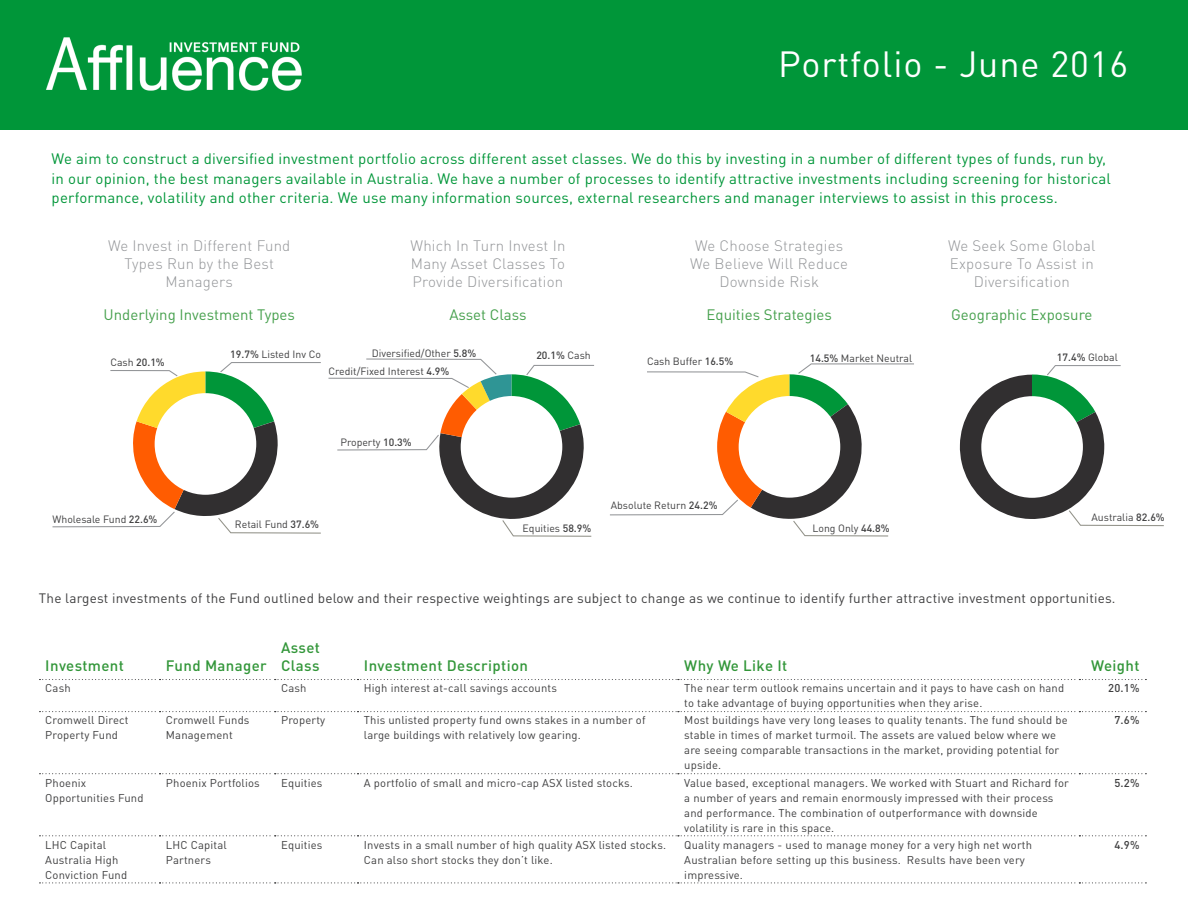
<style>
.page{position:relative;width:1188px;height:918px;background:#fff}
.page>*{position:absolute;margin:0;border:0;box-sizing:border-box;transform-origin:0 0}
.t1{font:202.5px "Chartwell Pies";color:#009639}
.t2{font:202.5px "Chartwell Pies";color:#ff5c01}
.Table_heading{font:36px "DIN Pro";letter-spacing:.025em;color:#fff}
.Table_47_Light_Conde{font:15px/19.5px "DIN Pro";letter-spacing:.015em;color:#009639}
.Table_47_Light_Conde-2{font:300 15px/18px "DIN Pro";letter-spacing:.015em;color:#939598;text-align:center}
.Aff_H2{font:15px "DIN Pro";color:#46a04d}
.Table_heading-2{font:500 15px/18px "DIN Pro";letter-spacing:.025em;color:#329639}
.Table_47_Light_Conde-3{font:13.5px "DIN Pro";letter-spacing:.015em;color:#3e3e3f}
.Table_47_Light_Conde-4{font:11.25px/15px "DIN Pro";letter-spacing:.015em;color:#3e3e3f}
.Table_47_Light_Conde-5{font:500 11.25px "DIN Pro";color:#3e3e3f}
.Aff_body_10_5pt_Blac{font:10.5px "DIN Pro";color:#3e3e3f}
.Aff_body_10_5pt_Blac-2{font:500 10.5px "DIN Pro";color:#3e3e3f}
.s1{font-weight:400}
.s2{font-weight:500}
.s3{color:#312f30}
.s4{color:#ff5c01}
.s5{color:#ffda2c}
.s6{color:#2f9595}
</style>
<div class="page">
<div style="left:0;top:0;width:1188px;height:130px;background:#009639"></div>
<svg style="left:39px;top:711px;width:1107px;height:1px"></svg>
<svg style="left:39px;top:679px;width:1107px;height:1px"></svg>
<svg style="left:39px;top:773px;width:1107px;height:1px"></svg>
<svg style="left:39px;top:835px;width:1107px;height:1px"></svg>
<svg style="left:39px;top:882px;width:1107px;height:1px"></svg>
<img style="left:46px;top:37px;width:256px;height:54px">
<svg style="left:1069px;top:510px;width:95px;height:17px"></svg>
<svg style="left:1047px;top:365px;width:74px;height:11px"></svg>
<svg style="left:793px;top:521px;width:96px;height:16px"></svg>
<svg style="left:798px;top:363px;width:116px;height:11px"></svg>
<svg style="left:647px;top:371px;width:112px;height:7px"></svg>
<svg style="left:610px;top:499px;width:128px;height:17px"></svg>
<svg style="left:502px;top:520px;width:90px;height:17px"></svg>
<svg style="left:526px;top:364px;width:68px;height:11px"></svg>
<svg style="left:337px;top:435px;width:102px;height:16px"></svg>
<svg style="left:218px;top:518px;width:103px;height:16px"></svg>
<svg style="left:110px;top:370px;width:68px;height:7px"></svg>
<svg style="left:52px;top:511px;width:123px;height:17px"></svg>
<svg style="left:220px;top:358px;width:277px;height:30px"></svg>
<p class="Table_heading" style="left:778px;top:40px;width:352px">Portfolio - June 2016</p>
<p class="Table_47_Light_Conde" style="left:52px;top:149px;width:1061px">We aim to construct a diversified investment portfolio across different asset classes. We do this by investing in a number of different types of funds, run by, in our opinion, the best managers available in Australia. We have a number of processes to identify attractive investments including screening for historical performance, volatility and other criteria. We use many information sources, external researchers and manager interviews to assist in this process.</p>
<p class="Table_47_Light_Conde-2" style="left:108px;top:235px;width:184px">We Invest in Different Fund<br>Types Run by the Best<br>Managers</p>
<p class="Table_47_Light_Conde-2" style="left:411px;top:235px;width:156px;text-align:justify">Which In Turn Invest In Many Asset Classes To Provide Diversification</p>
<p class="Table_47_Light_Conde-2" style="left:690px;top:235px;width:159px">We Choose Strategies<br>We Believe Will Reduce<br>Downside Risk</p>
<p class="Table_47_Light_Conde-2" style="left:948px;top:235px;width:149px">We Seek Some Global<br>Exposure To Assist in<br>Diversification</p>
<p class="Aff_H2" style="left:104px;top:304px;width:193px">Underlying Investment Types</p>
<p class="Aff_H2" style="left:449px;top:304px;width:79px">Asset Class</p>
<p class="Aff_H2" style="left:707px;top:304px;width:127px">Equities Strategies</p>
<p class="Aff_H2" style="left:951px;top:304px;width:143px">Geographic Exposure</p>
<p class="Aff_body_10_5pt_Blac-2" style="left:110px;top:355px;width:56px"><span class="s1">Cash</span> 20.1%</p>
<p class="Aff_body_10_5pt_Blac" style="left:230px;top:347px;width:92px"><span class="s2">19.7%</span> Listed Inv Co</p>
<p class="t1" style="left:123px;top:319px;width:321px">20<span class="s3">7</span><span class="s4">3</span><span class="s5">20</span></p>
<p class="Aff_body_10_5pt_Blac" style="left:52px;top:512px;width:106px">Wholesale Fund <span class="s2">22.6%</span></p>
<p class="Aff_body_10_5pt_Blac" style="left:235px;top:517px;width:86px">Retail Fund <span class="s2">37.6%</span></p>
<p class="Aff_body_10_5pt_Blac" style="left:372px;top:346px;width:106px">Diversified/Other <span class="s2">5.8%</span></p>
<p class="Aff_body_10_5pt_Blac-2" style="left:536px;top:348px;width:56px">20.1% <span class="s1">Cash</span></p>
<p class="Aff_body_10_5pt_Blac" style="left:328px;top:364px;width:122px">Credit/Fixed Interest <span class="s2">4.9%</span></p>
<p class="t1" style="left:429px;top:322px;width:321px">20<span class="s3">8</span><span class="s4">10</span><span class="s5">5+</span><span class="s6">7</span></p>
<p class="Aff_body_10_5pt_Blac" style="left:523px;top:521px;width:70px">Equities <span class="s2">58.9%</span></p>
<p class="Aff_body_10_5pt_Blac" style="left:340px;top:435px;width:73px">Property <span class="s2">10.3%</span></p>
<p class="Aff_body_10_5pt_Blac" style="left:647px;top:354px;width:88px">Cash Buffer <span class="s2">16.5%</span></p>
<p class="Aff_body_10_5pt_Blac" style="left:810px;top:351px;width:104px"><span class="s2">14.5%</span> Market Neutral</p>
<p class="Aff_body_10_5pt_Blac" style="left:1057px;top:350px;width:62px"><span class="s2">17.4%</span> Global</p>
<p class="t2" style="left:872px;top:322px;width:156px"><span class="s3">4</span>24<span class="s5">17</span></p>
<p class="t1" style="left:707px;top:322px;width:563px">15 17<span class="s3">83</span></p>
<p class="Aff_body_10_5pt_Blac" style="left:611px;top:498px;width:108px">Absolute Return <span class="s2">24.2%</span></p>
<p class="Aff_body_10_5pt_Blac" style="left:1092px;top:510px;width:75px">Australia <span class="s2">82.6%</span></p>
<p class="Aff_body_10_5pt_Blac" style="left:812px;top:521px;width:79px">Long Only <span class="s2">44.8%</span></p>
<p class="Table_47_Light_Conde-3" style="left:39px;top:589px;width:1078px">The largest investments of the Fund outlined below and their respective weightings are subject to change as we continue to identify further attractive investment opportunities.</p>
<p class="Table_heading-2" style="left:45px;top:656px;width:80px">Investment</p>
<p class="Table_heading-2" style="left:166px;top:656px;width:102px">Fund Manager</p>
<p class="Table_heading-2" style="left:281px;top:638px;width:40px">Asset<br>Class</p>
<p class="Table_heading-2" style="left:364px;top:656px;width:166px">Investment Description</p>
<p class="Table_heading-2" style="left:684px;top:656px;width:105px">Why We Like It</p>
<p class="Table_heading-2" style="left:1091px;top:656px;width:50px">Weight</p>
<p class="Table_47_Light_Conde-4" style="left:45px;top:680px;width:27px">Cash</p>
<p class="Table_47_Light_Conde-4" style="left:281px;top:680px;width:27px">Cash</p>
<p class="Table_47_Light_Conde-4" style="left:364px;top:680px;width:195px">High interest at-call savings accounts</p>
<p class="Table_47_Light_Conde-4" style="left:684px;top:680px;width:381px">The near term outlook remains uncertain and it pays to have cash on hand to take advantage of buying opportunities when they arise.</p>
<p class="Table_47_Light_Conde-5" style="left:1108px;top:681px;width:33px">20.1%</p>
<p class="Table_47_Light_Conde-4" style="left:45px;top:712px;width:85px">Cromwell Direct<br>Property Fund</p>
<p class="Table_47_Light_Conde-4" style="left:166px;top:712px;width:85px">Cromwell Funds<br>Management</p>
<p class="Table_47_Light_Conde-4" style="left:281px;top:712px;width:46px">Property</p>
<p class="Table_47_Light_Conde-4" style="left:364px;top:712px;width:283px">This unlisted property fund owns stakes in a number of large buildings with relatively low gearing.</p>
<p class="Table_47_Light_Conde-4" style="left:684px;top:712px;width:385px">Most buildings have very long leases to quality tenants. The fund should be stable in times of market turmoil. The assets are valued below where we are seeing comparable transactions in the market, providing potential for upside.</p>
<p class="Table_47_Light_Conde-5" style="left:1114px;top:713px;width:27px">7.6%</p>
<p class="Table_47_Light_Conde-4" style="left:45px;top:775px;width:100px">Phoenix<br>Opportunities Fund</p>
<p class="Table_47_Light_Conde-4" style="left:166px;top:775px;width:95px">Phoenix Portfolios</p>
<p class="Table_47_Light_Conde-4" style="left:281px;top:775px;width:43px">Equities</p>
<p class="Table_47_Light_Conde-4" style="left:364px;top:775px;width:271px">A portfolio of small and micro-cap ASX listed stocks.</p>
<p class="Table_47_Light_Conde-4" style="left:684px;top:775px;width:386px">Value based, exceptional managers. We worked with Stuart and Richard for a number of years and remain enormously impressed with their process and performance. The combination of outperformance with downside volatility is rare in this space.</p>
<p class="Table_47_Light_Conde-5" style="left:1114px;top:775px;width:27px">5.2%</p>
<p class="Table_47_Light_Conde-4" style="left:45px;top:837px;width:83px">LHC Capital<br>Australia High<br>Conviction Fund</p>
<p class="Table_47_Light_Conde-4" style="left:166px;top:837px;width:62px">LHC Capital<br>Partners</p>
<p class="Table_47_Light_Conde-4" style="left:281px;top:837px;width:43px">Equities</p>
<p class="Table_47_Light_Conde-4" style="left:364px;top:837px;width:304px">Invests in a small number of high quality ASX listed stocks.<br>Can also short stocks they don’t like.</p>
<p class="Table_47_Light_Conde-4" style="left:684px;top:837px;width:349px">Quality managers - used to manage money for a very high net worth<br>Australian before setting up this business. Results have been very impressive.</p>
<p class="Table_47_Light_Conde-5" style="left:1114px;top:837px;width:27px">4.9%</p>
</div>
